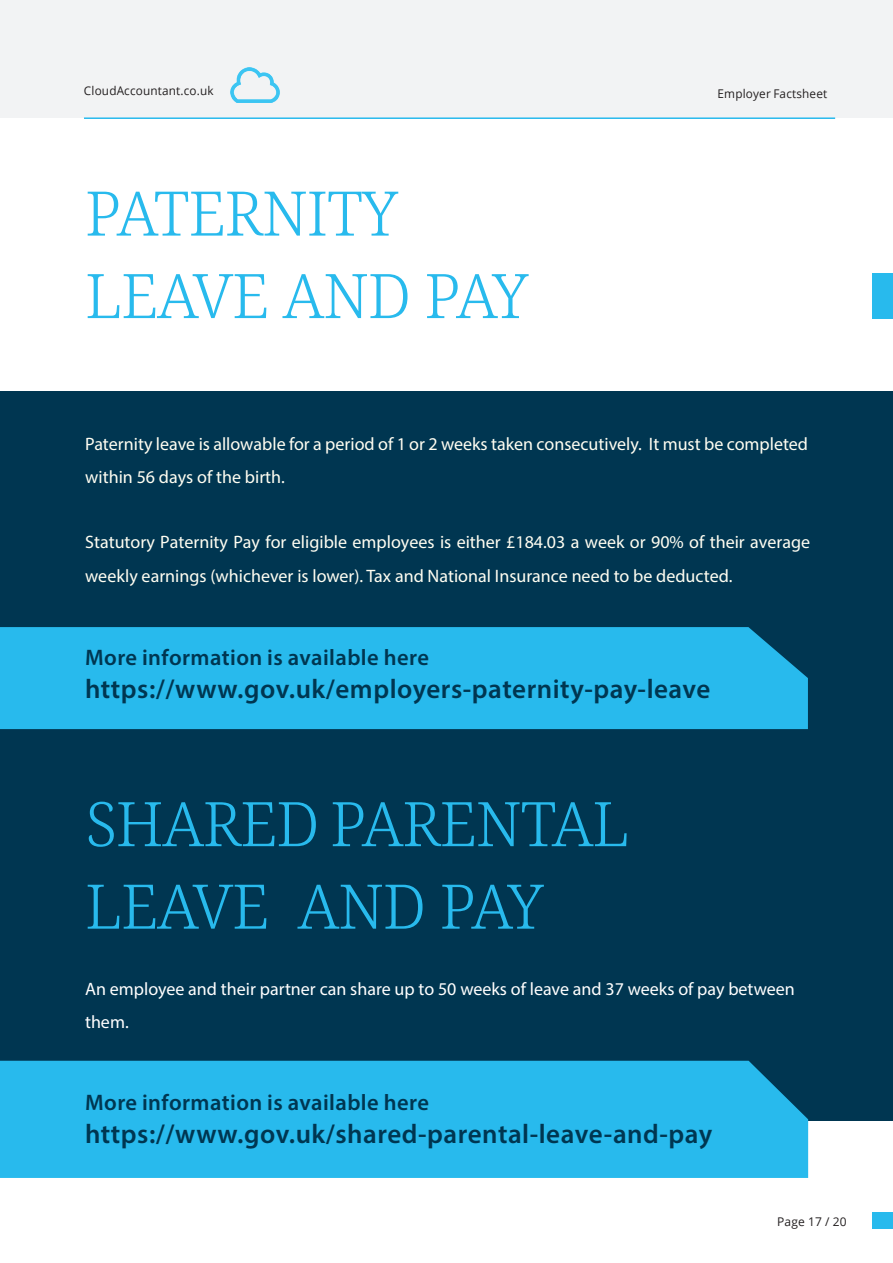
<style>
.page{position:relative;width:893px;height:1263px;background:#fff}
.page>*{position:absolute;margin:0;border:0;box-sizing:border-box;transform-origin:0 0}
.t1{font:300 61.5px/82.5px "Noto Serif";letter-spacing:-.02em;color:#28baed}
.t2{font:600 27px "Myriad Pro";letter-spacing:.02em;color:#003651}
.t3{font:600 22.5px "Myriad Pro";letter-spacing:.02em;color:#003651}
.t4{font:18px/33px "Myriad Pro";color:#fffef2}
.t5{font:18px/33px "Myriad Pro";color:#fff}
.t6{font:12px "Open Sans";letter-spacing:.015em;color:#231f20}
</style>
<div class="page">
<div style="left:0;top:0;width:893px;height:118px;background:#f2f3f4"></div>
<div style="left:0;top:392px;width:893px;height:729px;background:#003651"></div>
<div style="left:873px;top:1212px;width:20px;height:17px;background:#28baed"></div>
<div style="left:873px;top:273px;width:20px;height:45px;background:#28baed"></div>
<hr style="left:84px;top:117px;width:751px;height:2px;background:#28baed">
<img style="left:230px;top:67px;width:50px;height:36px">
<div style="left:0;top:627px;width:808px;height:102px;background:#28baed"></div>
<div style="left:0;top:1061px;width:808px;height:117px;background:#28baed"></div>
<p class="t6" style="left:84px;top:82px;width:131px">CloudAccountant.co.uk</p>
<p class="t6" style="left:718px;top:85px;width:111px">Employer Factsheet</p>
<h1 class="t1" style="left:85px;top:174px;width:445px">PATERNITY<br>LEAVE AND PAY</h1>
<p class="t4" style="left:85px;top:427px;width:724px">Paternity leave is allowable for a period of 1 or 2 weeks taken consecutively. It must be completed within 56 days of the birth.</p>
<p class="t4" style="left:85px;top:525px;width:726px;line-height:33.8px">Statutory Paternity Pay for eligible employees is either £184.03 a week or 90% of their average weekly earnings (whichever is lower). Tax and National Insurance need to be deducted.</p>
<p class="t3" style="left:85px;top:643px;width:345px">More information is available here</p>
<h2 class="t2" style="left:85px;top:671px;width:627px">https://www.gov.uk/employers-paternity-pay-leave</h2>
<h1 class="t1" style="left:85px;top:785px;width:546px">SHARED PARENTAL<br>LEAVE AND PAY</h1>
<p class="t5" style="left:85px;top:972px;width:711px">An employee and their partner can share up to 50 weeks of leave and 37 weeks of pay between them.</p>
<p class="t3" style="left:85px;top:1088px;width:345px">More information is available here</p>
<h2 class="t2" style="left:85px;top:1117px;width:629px">https://www.gov.uk/shared-parental-leave-and-pay</h2>
<p class="t6" style="left:777px;top:1213px;width:71px">Page 17 / 20</p>
</div>
